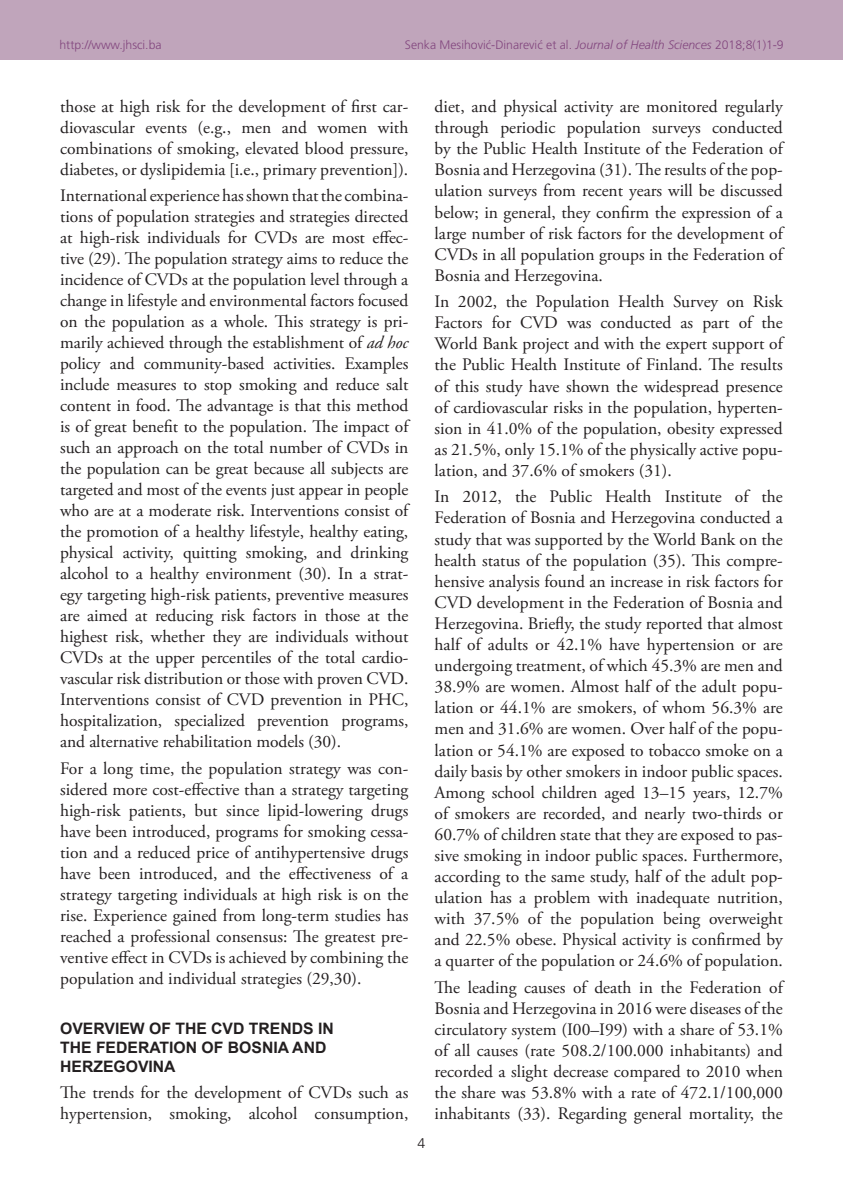
<style>
.page{position:relative;width:843px;height:1191px;background:#fff}
.page>*{position:absolute;margin:0;border:0;box-sizing:border-box;transform-origin:0 0}
.TX{font:17.5px/21.2px "Adobe Garamond Pro";color:#231f20;text-align:justify}
.t1{font:700 15.75px/19.2px "Arial";color:#231f20}
.t2{font:300 14px "Frutiger CE";color:#231f20}
.t3{font:300 12.25px "Frutiger CE";color:#82467e}
.s1{font-style:italic}
</style>
<div class="page">
<div style="left:0;top:0;width:843px;height:60px;background:#c0a5bb"></div>
<p class="t3" style="left:60px;top:37px;width:104px">http://www.jhsci.ba</p>
<p class="t3" style="left:405px;top:37px;width:380px">Senka Mesihović-Dinarević et al. <span class="s1">Journal of Health Sciences</span> 2018;8(1)1-9</p>
<p class="TX" style="left:60px;top:97px;width:350px">those at high risk for the development of first car‑ diovascular events (e.g., men and women with combinations of smoking, elevated blood pressure, diabetes, or dyslipidemia [i.e., primary prevention]).</p>
<p class="TX" style="left:60px;top:186px;width:350px">International experience has shown that the combina‑ tions of population strategies and strategies directed at high-risk individuals for CVDs are most effec‑ tive (29). The population strategy aims to reduce the incidence of CVDs at the population level through a change in lifestyle and environmental factors focused on the population as a whole. This strategy is pri‑ marily achieved through the establishment of <span class="s1">ad hoc </span>policy and community-based activities. Examples include measures to stop smoking and reduce salt content in food. The advantage is that this method is of great benefit to the population. The impact of such an approach on the total number of CVDs in the population can be great because all subjects are targeted and most of the events just appear in people who are at a moderate risk. Interventions consist of the promotion of a healthy lifestyle, healthy eating, physical activity, quitting smoking, and drinking alcohol to a healthy environment (30). In a strat‑ egy targeting high-risk patients, preventive measures are aimed at reducing risk factors in those at the highest risk, whether they are individuals without CVDs at the upper percentiles of the total cardio‑ vascular risk distribution or those with proven CVD.<br>Interventions consist of CVD prevention in PHC, hospitalization, specialized prevention programs, and alternative rehabilitation models (30).</p>
<p class="TX" style="left:60px;top:758px;width:350px">For a long time, the population strategy was con‑ sidered more cost-effective than a strategy targeting high-risk patients, but since lipid-lowering drugs have been introduced, programs for smoking cessa‑ tion and a reduced price of antihypertensive drugs have been introduced, and the effectiveness of a strategy targeting individuals at high risk is on the rise. Experience gained from long-term studies has reached a professional consensus: The greatest pre‑ ventive effect in CVDs is achieved by combining the population and individual strategies (29,30).</p>
<h1 class="t1" style="left:60px;top:1019px;width:275px">OVERVIEW OF THE CVD TRENDS IN<br>THE FEDERATION OF BOSNIA AND<br>HERZEGOVINA</h1>
<p class="TX" style="left:60px;top:1083px;width:350px">The trends for the development of CVDs such as hypertension, smoking, alcohol consumption,</p>
<p class="t2" style="left:418px;top:1134px;width:9px">4</p>
<p class="TX" style="left:435px;top:97px;width:350px">diet, and physical activity are monitored regularly through periodic population surveys conducted by the Public Health Institute of the Federation of Bosnia and Herzegovina (31). The results of the pop‑ ulation surveys from recent years will be discussed below; in general, they confirm the expression of a large number of risk factors for the development of CVDs in all population groups in the Federation of Bosnia and Herzegovina.</p>
<p class="TX" style="left:435px;top:292px;width:350px">In 2002, the Population Health Survey on Risk Factors for CVD was conducted as part of the World Bank project and with the expert support of the Public Health Institute of Finland. The results of this study have shown the widespread presence of cardiovascular risks in the population, hyperten‑ sion in 41.0% of the population, obesity expressed as 21.5%, only 15.1% of the physically active popu‑ lation, and 37.6% of smokers (31).</p>
<p class="TX" style="left:435px;top:487px;width:350px">In 2012, the Public Health Institute of the Federation of Bosnia and Herzegovina conducted a study that was supported by the World Bank on the health status of the population (35). This compre‑ hensive analysis found an increase in risk factors for CVD development in the Federation of Bosnia and Herzegovina. Briefly, the study reported that almost half of adults or 42.1% have hypertension or are undergoing treatment, of which 45.3% are men and 38.9% are women. Almost half of the adult popu‑ lation or 44.1% are smokers, of whom 56.3% are men and 31.6% are women. Over half of the popu‑ lation or 54.1% are exposed to tobacco smoke on a daily basis by other smokers in indoor public spaces.<br>Among school children aged 13–15 years, 12.7% of smokers are recorded, and nearly two-thirds or 60.7% of children state that they are exposed to pas‑ sive smoking in indoor public spaces. Furthermore, according to the same study, half of the adult pop‑ ulation has a problem with inadequate nutrition, with 37.5% of the population being overweight and 22.5% obese. Physical activity is confirmed by a quarter of the population or 24.6% of population.</p>
<p class="TX" style="left:435px;top:977px;width:350px">The leading causes of death in the Federation of Bosnia and Herzegovina in 2016 were diseases of the circulatory system (I00–I99) with a share of 53.1% of all causes (rate 508.2/100.000 inhabitants) and recorded a slight decrease compared to 2010 when the share was 53.8% with a rate of 472.1/100,000 inhabitants (33). Regarding general mortality, the</p>
</div>
